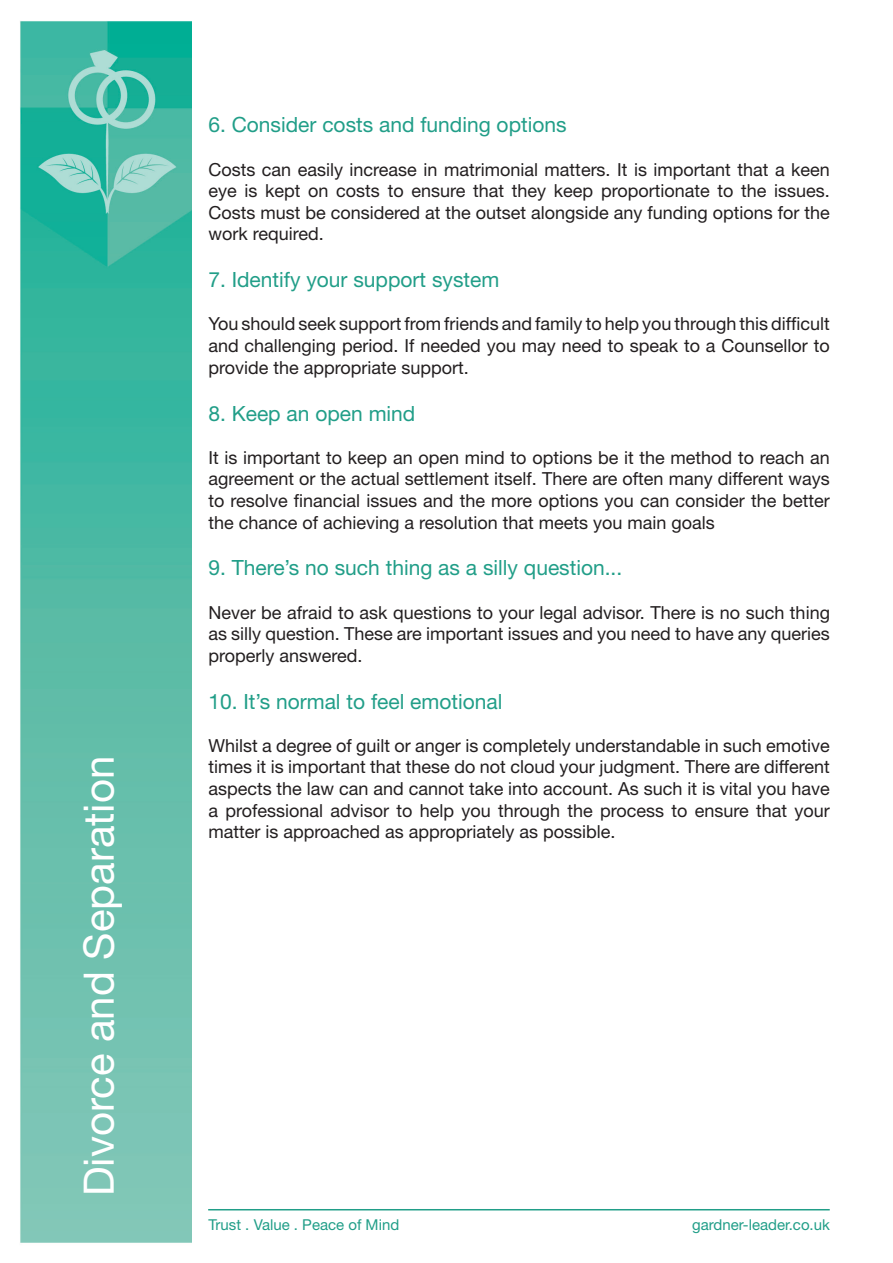
<style>
.page{position:relative;width:893px;height:1263px;background:#fff}
.page>*{position:absolute;margin:0;border:0;box-sizing:border-box;transform-origin:0 0}
.t1{font:42px "Helvetica Neue";color:#fff}
.t2{font:21px "Helvetica Neue";color:#219e88}
.t3{font:18px/21.6px "Helvetica Neue";color:#231f20;text-align:justify}
.t4{font:15px "Helvetica Neue";color:#219e88}
</style>
<div class="page">
<img style="left:20px;top:21px;width:171px;height:1222px">
<hr style="left:208px;top:1209px;width:622px;height:1px;background:#219e88">
<p class="t1" style="left:74px;top:1196px;width:442px;rotate:-90deg">Divorce and Separation</p>
<p class="t2" style="left:208px;top:112px;width:360px">6. Consider costs and funding options</p>
<p class="t3" style="left:208px;top:158px;width:623px">Costs can easily increase in matrimonial matters. It is important that a keen eye is kept on costs to ensure that they keep proportionate to the issues.<br>Costs must be considered at the outset alongside any funding options for the work required.</p>
<p class="t2" style="left:208px;top:267px;width:292px">7. Identify your support system</p>
<p class="t3" style="left:208px;top:313px;width:623px">You should seek support from friends and family to help you through this difficult and challenging period. If needed you may need to speak to a Counsellor to provide the appropriate support.</p>
<p class="t2" style="left:208px;top:400px;width:208px">8. Keep an open mind</p>
<p class="t3" style="left:208px;top:446px;width:623px">It is important to keep an open mind to options be it the method to reach an agreement or the actual settlement itself. There are often many different ways to resolve financial issues and the more options you can consider the better the chance of achieving a resolution that meets you main goals</p>
<p class="t2" style="left:208px;top:555px;width:415px">9. There’s no such thing as a silly question...</p>
<p class="t3" style="left:208px;top:601px;width:623px">Never be afraid to ask questions to your legal advisor. There is no such thing as silly question. These are important issues and you need to have any queries properly answered.</p>
<p class="t2" style="left:208px;top:688px;width:296px">10. It’s normal to feel emotional</p>
<p class="t3" style="left:208px;top:734px;width:623px">Whilst a degree of guilt or anger is completely understandable in such emotive times it is important that these do not cloud your judgment. There are different aspects the law can and cannot take into account. As such it is vital you have a professional advisor to help you through the process to ensure that your matter is approached as appropriately as possible.</p>
<p class="t4" style="left:208px;top:1216px;width:192px">Trust . Value . Peace of Mind</p>
<p class="t4" style="left:692px;top:1216px;width:139px">gardner-leader.co.uk</p>
</div>
